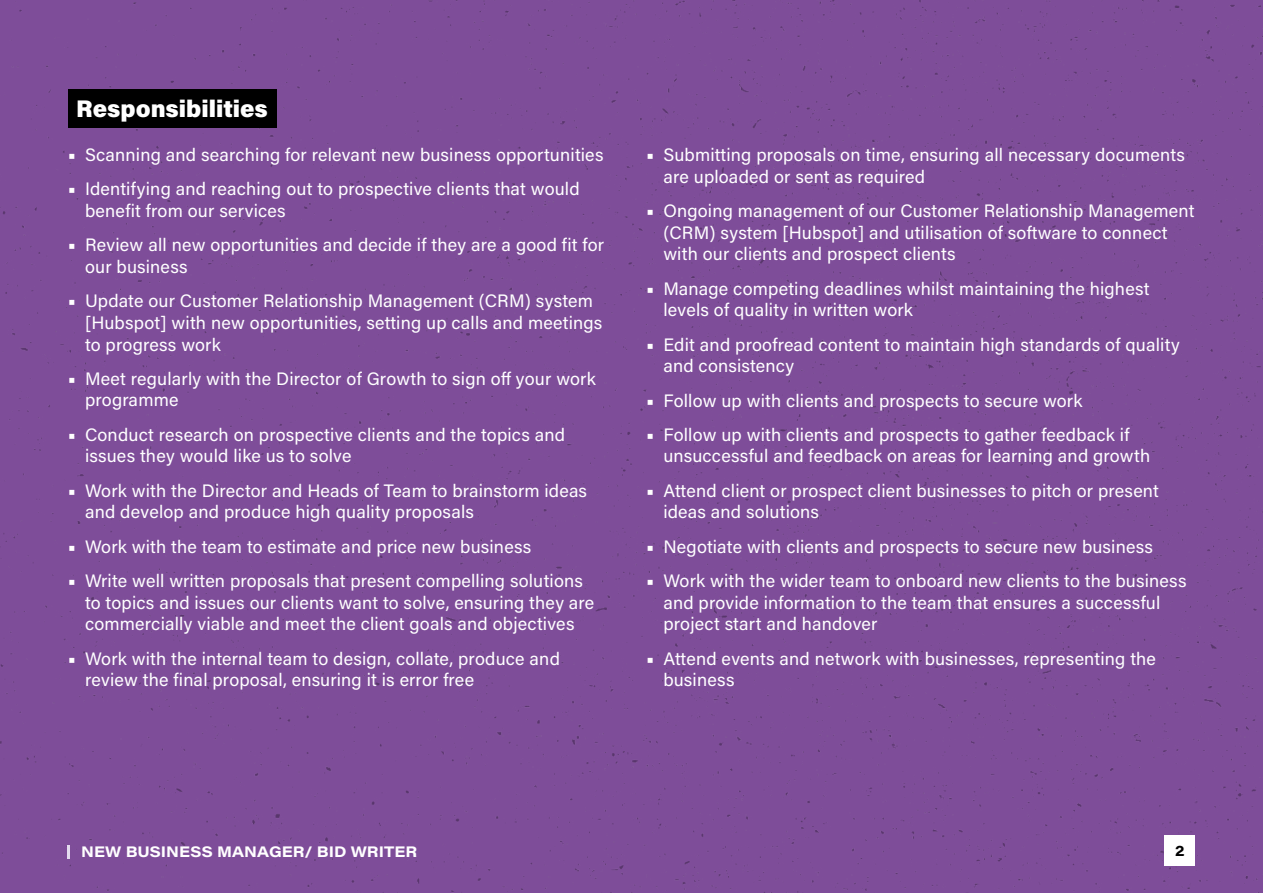
<style>
.page{position:relative;width:1263px;height:893px;background:#7e4d99}
.page>*{position:absolute;margin:0;border:0;box-sizing:border-box;transform-origin:0 0}
.t1{font:900 24px "Acumin Pro";color:#fff}
.t2{font:18px/21.6px "Acumin Pro";letter-spacing:.01em;color:#fff}
.t3{font:700 15px "Acumin Pro Wide";color:#fff}
.t4{font:700 15px "Acumin Pro Wide";color:#000}
.s1{font-weight:900}
</style>
<div class="page">
<div style="left:1165px;top:836px;width:30px;height:30px;background:#fff"></div>
<hr style="left:67px;top:845px;width:3px;height:14px;background:#e3dbee">
<div style="left:68px;top:89px;width:208px;height:39px;background:#000"></div>
<h1 class="t1" style="left:76px;top:92px;width:193px">Responsibilities</h1>
<p class="t2" style="left:68px;top:143px;width:537px"><span class="s1">•</span> Scanning and searching for relevant new business opportunities</p>
<p class="t2" style="left:85px;top:178px;width:496px;text-indent:-17px"><span class="s1">•</span> Identifying and reaching out to prospective clients that would benefit from our services</p>
<p class="t2" style="left:85px;top:233px;width:521px;text-indent:-17px"><span class="s1">•</span> Review all new opportunities and decide if they are a good fit for our business</p>
<p class="t2" style="left:85px;top:289px;width:519px;text-indent:-17px"><span class="s1">•</span> Update our Customer Relationship Management (CRM) system [Hubspot] with new opportunities, setting up calls and meetings to progress work</p>
<p class="t2" style="left:85px;top:367px;width:512px;text-indent:-17px"><span class="s1">•</span> Meet regularly with the Director of Growth to sign off your work programme</p>
<p class="t2" style="left:85px;top:423px;width:482px;text-indent:-17px"><span class="s1">•</span> Conduct research on prospective clients and the topics and issues they would like us to solve</p>
<p class="t2" style="left:85px;top:479px;width:503px;text-indent:-17px"><span class="s1">•</span> Work with the Director and Heads of Team to brainstorm ideas and develop and produce high quality proposals</p>
<p class="t2" style="left:68px;top:535px;width:465px"><span class="s1">•</span> Work with the team to estimate and price new business</p>
<p class="t2" style="left:85px;top:569px;width:511px;text-indent:-17px"><span class="s1">•</span> Write well written proposals that present compelling solutions to topics and issues our clients want to solve, ensuring they are commercially viable and meet the client goals and objectives</p>
<p class="t2" style="left:85px;top:647px;width:476px;text-indent:-17px"><span class="s1">•</span> Work with the internal team to design, collate, produce and review the final proposal, ensuring it is error free</p>
<p class="t2" style="left:663px;top:143px;width:523px;text-indent:-17px"><span class="s1">•</span> Submitting proposals on time, ensuring all necessary documents are uploaded or sent as required</p>
<p class="t2" style="left:663px;top:199px;width:532px;text-indent:-17px"><span class="s1">•</span> Ongoing management of our Customer Relationship Management (CRM) system [Hubspot] and utilisation of software to connect with our clients and prospect clients</p>
<p class="t2" style="left:663px;top:277px;width:487px;text-indent:-17px"><span class="s1">•</span> Manage competing deadlines whilst maintaining the highest levels of quality in written work</p>
<p class="t2" style="left:663px;top:333px;width:518px;text-indent:-17px"><span class="s1">•</span> Edit and proofread content to maintain high standards of quality and consistency</p>
<p class="t2" style="left:646px;top:389px;width:438px"><span class="s1">•</span> Follow up with clients and prospects to secure work</p>
<p class="t2" style="left:663px;top:423px;width:488px;text-indent:-17px"><span class="s1">•</span> Follow up with clients and prospects to gather feedback if unsuccessful and feedback on areas for learning and growth</p>
<p class="t2" style="left:663px;top:479px;width:497px;text-indent:-17px"><span class="s1">•</span> Attend client or prospect client businesses to pitch or present ideas and solutions</p>
<p class="t2" style="left:646px;top:535px;width:508px"><span class="s1">•</span> Negotiate with clients and prospects to secure new business</p>
<p class="t2" style="left:663px;top:569px;width:525px;text-indent:-17px"><span class="s1">•</span> Work with the wider team to onboard new clients to the business and provide information to the team that ensures a successful project start and handover</p>
<p class="t2" style="left:663px;top:647px;width:494px;text-indent:-17px"><span class="s1">•</span> Attend events and network with businesses, representing the business</p>
<p class="t3" style="left:81px;top:841px;width:338px">NEW BUSINESS MANAGER/ BID WRITER</p>
<p class="t4" style="left:1175px;top:840px;width:11px">2</p>
</div>
